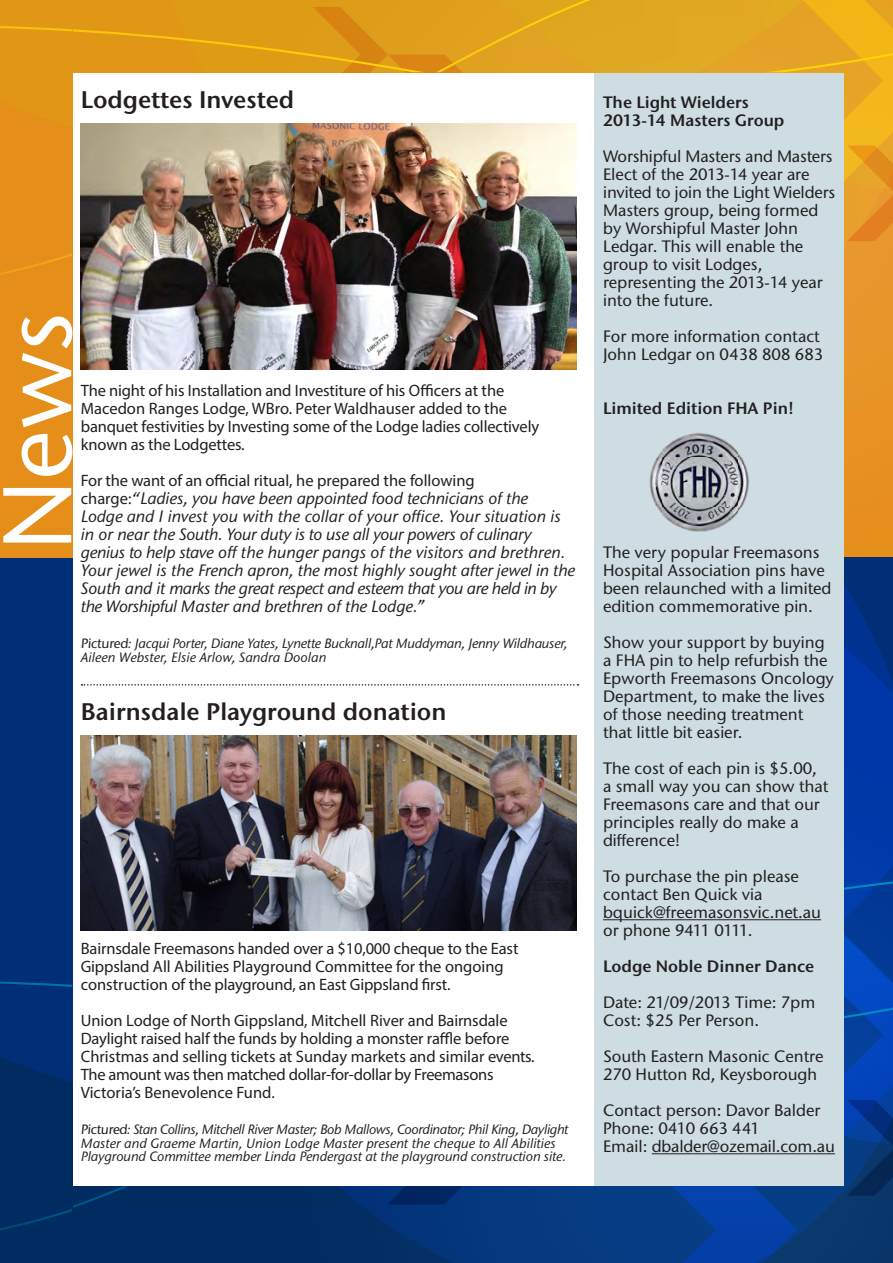
<style>
.page{position:relative;width:893px;height:1263px;background:#fff}
.page>*{position:absolute;margin:0;border:0;box-sizing:border-box;transform-origin:0 0}
.Heading{font:500 97.05px "Stone Sans ITC Std";color:#fff}
.Heading-2{font:600 24px "Stone Sans ITC Std";color:#231f20}
.Sidebar_body{font:500 16.5px/18px "Stone Sans ITC Std";color:#231f20}
.Heading-3{font:16.5px/18px "Myriad Pro";letter-spacing:-.01em;color:#231f20}
.Heading-4{font:italic 500 16.5px/18px "Stone Sans ITC Std";letter-spacing:-.01em;color:#231f20}
.Sidebar_body-2{font:600 16.5px/18px "Stone Sans ITC Std";color:#231f20}
.Heading-5{font:italic 500 13.5px/13.5px "Stone Sans ITC Std";letter-spacing:-.01em;color:#231f20}
.s1{font-family:"Myriad Pro";font-weight:400;font-style:normal}
.s2{font-style:normal}
</style>
<div class="page">
<div style="left:595px;top:41px;width:249px;height:1166px;background:#cedde2"></div>
<div style="left:0;top:1186px;width:893px;height:77px;background:#002c62"></div>
<svg style="left:338px;top:1186px;width:506px;height:77px;fill:#04377b"></svg>
<svg style="left:387px;top:1186px;width:156px;height:19px"></svg>
<svg style="left:574px;top:1186px;width:223px;height:77px;background:#063e90"></svg>
<div style="left:844px;top:0;width:49px;height:590px;background:#e6901f"></div>
<div style="left:0;top:0;width:72px;height:865px;background:#e58e19"></div>
<svg style="left:0;top:0;width:893px;height:419px"></svg>
<svg style="left:844px;top:557px;width:49px;height:706px;background:#023997"></svg>
<div style="left:0;top:558px;width:72px;height:705px;background:#002c62"></div>
<svg style="left:0;top:1186px;width:128px;height:45px"></svg>
<div style="left:0;top:558px;width:72px;height:525px;background:#002f77"></div>
<svg style="left:82px;top:684px;width:497px;height:2px"></svg>
<hr style="left:603px;top:919px;width:218px;height:1px;background:#231f20">
<hr style="left:652px;top:1153px;width:183px;height:1px;background:#231f20">
<img style="left:81px;top:735px;width:496px;height:196px">
<img style="left:650px;top:432px;width:100px;height:99px">
<img style="left:81px;top:123px;width:495px;height:247px">
<p class="Heading-2" style="left:81px;top:85px;width:215px">Lodgettes Invested</p>
<p class="Heading" style="left:-22px;top:551px;width:240px;rotate:-90deg">News</p>
<p class="Heading-3" style="left:81px;top:381px;width:460px">The night of his Installation and Investiture of his Officers at the Macedon Ranges Lodge, WBro. Peter Waldhauser added to the banquet festivities by Investing some of the Lodge ladies collectively known as the Lodgettes.</p>
<p class="Heading-4" style="left:81px;top:471px;width:496px"><span class="s1">For the want of an official ritual, he prepared the following charge:</span>‘‘Ladies, you have been appointed food technicians of the<br>Lodge and I invest you with the collar of your office. Your situation is in or near the South. Your duty is to use all your powers of culinary genius to help stave off the hunger pangs of the visitors and brethren.<br>Your jewel is the French apron, the most highly sought after jewel in the South and it marks the great respect and esteem that you are held in by the Worshipful Master and brethren of the Lodge.’’</p>
<p class="Heading-5" style="left:81px;top:636px;width:488px"><span class="s2">Pictured</span>: Jacqui Porter, Diane Yates, Lynette Bucknall,Pat Muddyman, Jenny Wildhauser,<br>Aileen Webster, Elsie Arlow, Sandra Doolan</p>
<p class="Heading-2" style="left:81px;top:697px;width:367px">Bairnsdale Playground donation</p>
<p class="Heading-3" style="left:81px;top:939px;width:439px">Bairnsdale Freemasons handed over a $10,000 cheque to the East<br>Gippsland All Abilities Playground Committee for the ongoing construction of the playground, an East Gippsland first.</p>
<p class="Heading-3" style="left:81px;top:1011px;width:455px">Union Lodge of North Gippsland, Mitchell River and Bairnsdale Daylight raised half the funds by holding a monster raffle before Christmas and selling tickets at Sunday markets and similar events.<br>The amount was then matched dollar-for-dollar by Freemasons Victoria’s Benevolence Fund.</p>
<p class="Heading-5" style="left:81px;top:1122px;width:489px"><span class="s2">Pictured</span>: Stan Collins, Mitchell River Master; Bob Mallows, Coordinator; Phil King, Daylight<br>Master and Graeme Martin, Union Lodge Master present the cheque to All Abilities<br>Playground Committee member Linda Pendergast at the playground construction site.</p>
<p class="Sidebar_body-2" style="left:603px;top:93px;width:183px">The Light Wielders<br>2013-14 Masters Group</p>
<p class="Sidebar_body" style="left:603px;top:147px;width:234px">Worshipful Masters and Masters<br>Elect of the 2013-14 year are invited to join the Light Wielders<br>Masters group, being formed by Worshipful Master John<br>Ledgar. This will enable the group to visit Lodges, representing the 2013-14 year into the future.</p>
<p class="Sidebar_body" style="left:603px;top:327px;width:222px">For more information contact<br>John Ledgar on 0438 808 683</p>
<p class="Sidebar_body-2" style="left:603px;top:399px;width:192px">Limited Edition FHA Pin!</p>
<p class="Sidebar_body" style="left:603px;top:543px;width:230px">The very popular Freemasons<br>Hospital Association pins have been relaunched with a limited edition commemorative pin.</p>
<p class="Sidebar_body" style="left:603px;top:633px;width:232px">Show your support by buying a FHA pin to help refurbish the<br>Epworth Freemasons Oncology<br>Department, to make the lives of those needing treatment that little bit easier.</p>
<p class="Sidebar_body" style="left:603px;top:759px;width:227px">The cost of each pin is $5.00, a small way you can show that<br>Freemasons care and that our principles really do make a difference!</p>
<p class="Sidebar_body" style="left:603px;top:867px;width:220px">To purchase the pin please contact Ben Quick via bquick@freemasonsvic.net.au or phone 9411 0111.</p>
<p class="Sidebar_body-2" style="left:603px;top:957px;width:213px">Lodge Noble Dinner Dance</p>
<p class="Sidebar_body" style="left:603px;top:993px;width:214px">Date: 21/09/2013 Time: 7pm</p>
<p class="Sidebar_body" style="left:603px;top:1011px;width:158px">Cost: $25 Per Person.</p>
<p class="Sidebar_body" style="left:603px;top:1047px;width:222px">South Eastern Masonic Centre</p>
<p class="Sidebar_body" style="left:603px;top:1065px;width:216px">270 Hutton Rd, Keysborough</p>
<p class="Sidebar_body" style="left:603px;top:1101px;width:219px">Contact person: Davor Balder</p>
<p class="Sidebar_body" style="left:603px;top:1119px;width:159px">Phone: 0410 663 441</p>
<p class="Sidebar_body" style="left:603px;top:1137px;width:233px">Email: dbalder@ozemail.com.au</p>
</div>
